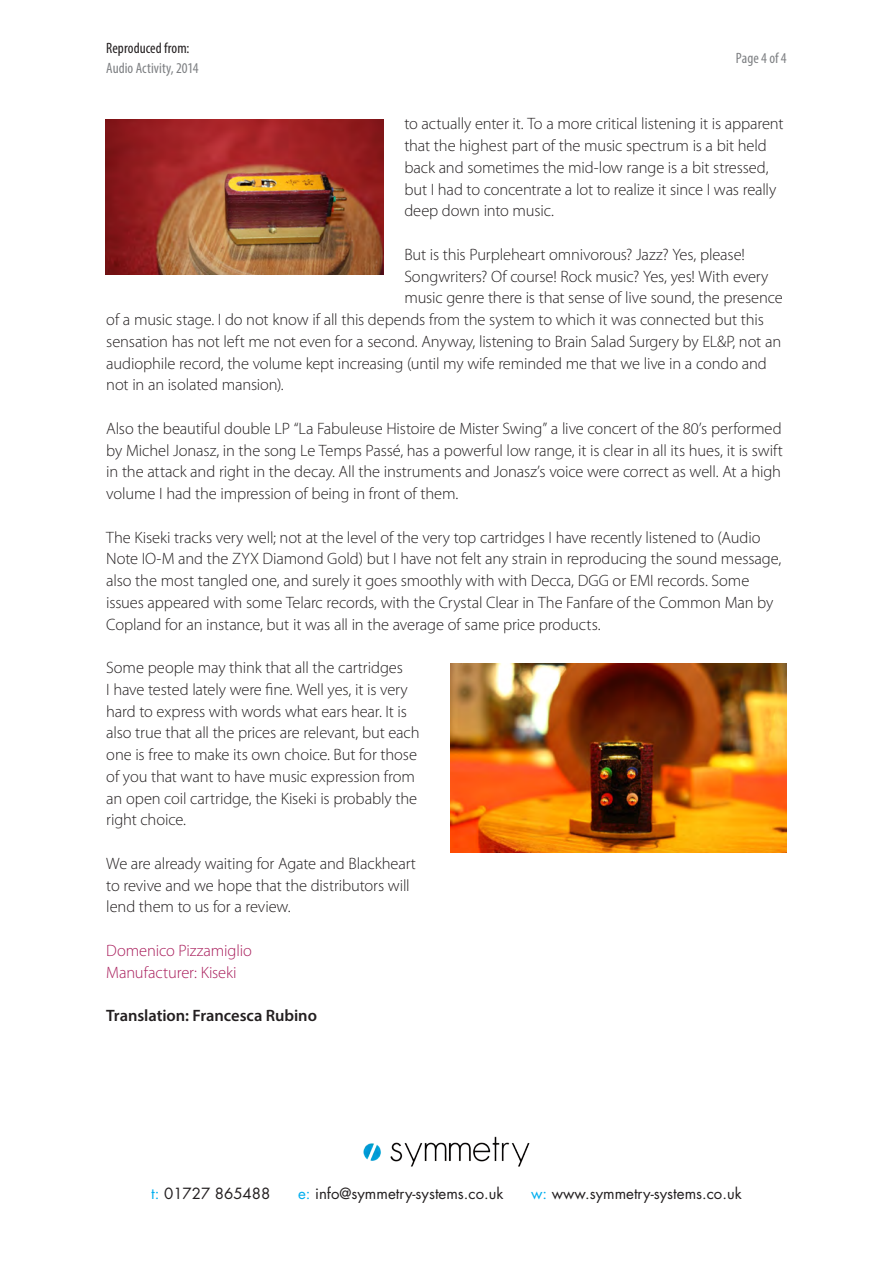
<style>
.page{position:relative;width:893px;height:1263px;background:#fff}
.page>*{position:absolute;margin:0;border:0;box-sizing:border-box;transform-origin:0 0}
.t1{font:300 16.5px/21.8px "Myriad Pro";letter-spacing:-.01em;color:#231f20}
.t2{font:300 16.5px/21.8px "Myriad Pro";letter-spacing:-.005em;color:#a91e5c}
.t3{font:600 16.5px "Myriad Pro";letter-spacing:-.005em;color:#231f20}
.t4{font:15px "Futura";color:#231f20}
.t5{font:condensed 15px "Myriad Pro";letter-spacing:.005em;color:#7e8083}
.t6{font:condensed 15px "Myriad Pro";letter-spacing:.005em;color:#231f20}
.s1{color:#00aeef}
</style>
<div class="page">
<img style="left:106px;top:119px;width:277px;height:156px">
<img style="left:450px;top:664px;width:336px;height:188px">
<img style="left:363px;top:1136px;width:167px;height:31px">
<p class="t6" style="left:106px;top:39px;width:85px">Reproduced from:</p>
<p class="t5" style="left:106px;top:59px;width:94px">Audio Activity, 2014</p>
<p class="t5" style="left:736px;top:49px;width:52px">Page 4 of 4</p>
<p class="t1" style="left:404px;top:113px;width:381px">to actually enter it. To a more critical listening it is apparent that the highest part of the music spectrum is a bit held back and sometimes the mid-low range is a bit stressed, but I had to concentrate a lot to realize it since I was really deep down into music.</p>
<p class="t1" style="left:404px;top:243px;width:342px">But is this Purpleheart omnivorous? Jazz? Yes, please!</p>
<p class="t1" style="left:404px;top:265px;width:366px">Songwriters? Of course! Rock music? Yes, yes! With every</p>
<p class="t1" style="left:404px;top:287px;width:380px">music genre there is that sense of live sound, the presence</p>
<p class="t1" style="left:106px;top:309px;width:659px">of a music stage. I do not know if all this depends from the system to which it was connected but this</p>
<p class="t1" style="left:106px;top:330px;width:676px">sensation has not left me not even for a second. Anyway, listening to Brain Salad Surgery by EL&amp;P, not an</p>
<p class="t1" style="left:106px;top:352px;width:662px">audiophile record, the volume kept increasing (until my wife reminded me that we live in a condo and</p>
<p class="t1" style="left:106px;top:374px;width:179px">not in an isolated mansion).</p>
<p class="t1" style="left:106px;top:417px;width:678px">Also the beautiful double LP “La Fabuleuse Histoire de Mister Swing” a live concert of the 80’s performed by Michel Jonasz, in the song Le Temps Passé, has a powerful low range, it is clear in all its hues, it is swift in the attack and right in the decay. All the instruments and Jonasz’s voice were correct as well. At a high volume I had the impression of being in front of them.</p>
<p class="t1" style="left:106px;top:526px;width:677px">The Kiseki tracks very well; not at the level of the very top cartridges I have recently listened to (Audio Note IO-M and the ZYX Diamond Gold) but I have not felt any strain in reproducing the sound message, also the most tangled one, and surely it goes smoothly with with Decca, DGG or EMI records. Some issues appeared with some Telarc records, with the Crystal Clear in The Fanfare of the Common Man by Copland for an instance, but it was all in the average of same price products.</p>
<p class="t1" style="left:106px;top:657px;width:315px">Some people may think that all the cartridges<br>I have tested lately were fine. Well yes, it is very hard to express with words what ears hear. It is also true that all the prices are relevant, but each one is free to make its own choice. But for those of you that want to have music expression from an open coil cartridge, the Kiseki is probably the right choice.</p>
<p class="t1" style="left:106px;top:852px;width:311px">We are already waiting for Agate and Blackheart to revive and we hope that the distributors will lend them to us for a review.</p>
<p class="t2" style="left:106px;top:939px;width:147px">Domenico Pizzamiglio<br>Manufacturer: Kiseki</p>
<p class="t3" style="left:106px;top:1005px;width:212px">Translation: Francesca Rubino</p>
<p class="t4" style="left:151px;top:1184px;width:121px"><span class="s1">t:</span> 01727 865488</p>
<p class="t4" style="left:298px;top:1184px;width:207px"><span class="s1">e:</span> info@symmetry-systems.co.uk</p>
<p class="t4" style="left:531px;top:1184px;width:212px"><span class="s1">w:</span> www.symmetry-systems.co.uk</p>
</div>
